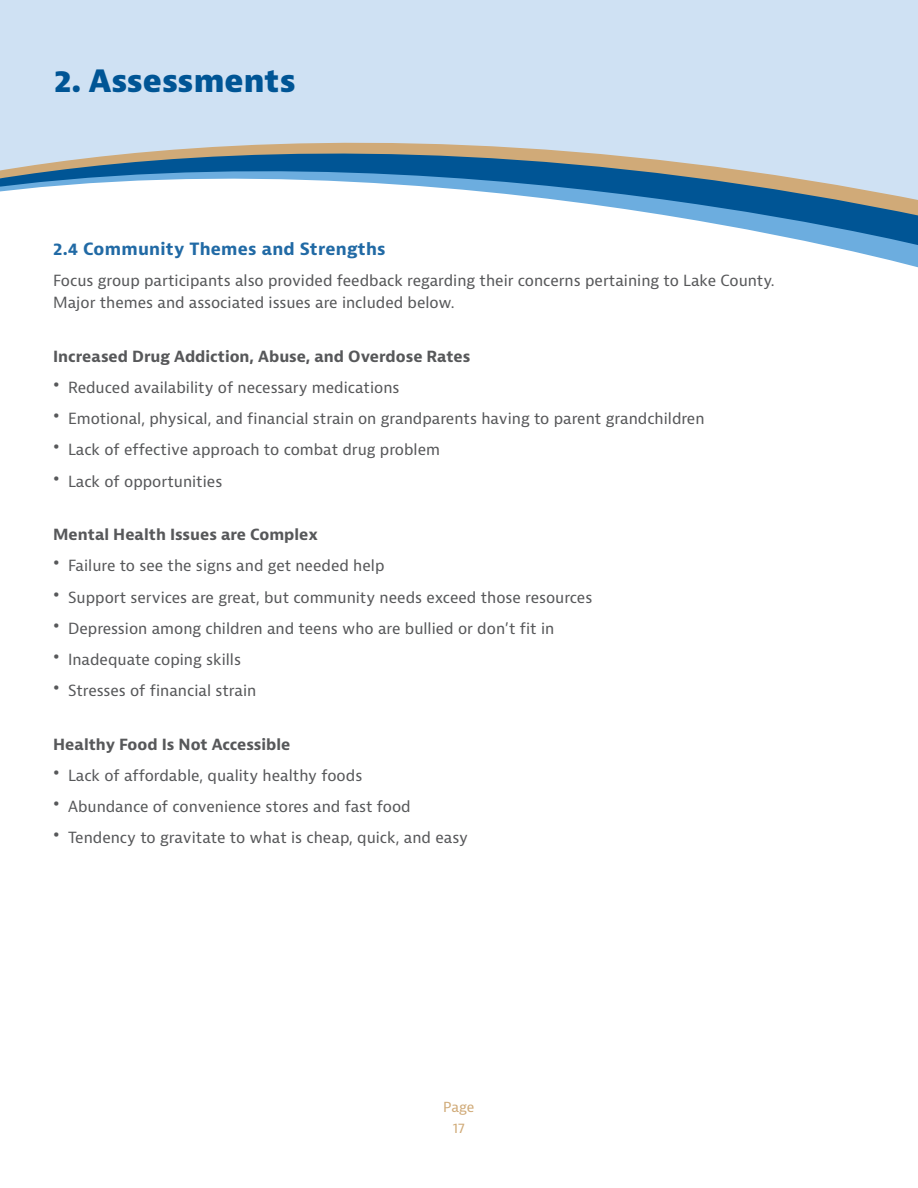
<style>
.page{position:relative;width:918px;height:1188px;background:#fff}
.page>*{position:absolute;margin:0;border:0;box-sizing:border-box;transform-origin:0 0}
.t1{font:800 30px "Bernina Sans";color:#005595}
.Body_Copy{font:700 16.5px "Bernina Sans";letter-spacing:.015em;color:#216aa5}
.Body_Copy-2{font:15px/22.5px "Bernina Sans";color:#57585a}
.Body_Copy-3{font:700 15px "Bernina Sans";color:#57585a}
.t2{font:13.5px/20.7px "Bernina Sans";letter-spacing:-.005em;color:#d0aa78;text-align:center}
.s1{font-size:27px}
</style>
<div class="page">
<div style="left:0;top:0;width:918px;height:63px;background:#cfe1f3"></div>
<svg style="left:838px;top:248px;width:80px;height:20px"></svg>
<div style="left:0;top:63px;width:918px;height:10px;background:#cfe1f3"></div>
<svg style="left:0;top:73px;width:918px;height:175px;fill:#cfe1f3"></svg>
<p class="t1" style="left:54px;top:61px;width:243px">2. Assessments</p>
<p class="Body_Copy" style="left:53px;top:238px;width:334px">2.4 Community Themes and Strengths</p>
<p class="Body_Copy-2" style="left:53px;top:270px;width:723px">Focus group participants also provided feedback regarding their concerns pertaining to Lake County.<br>Major themes and associated issues are included below.</p>
<p class="Body_Copy-3" style="left:53px;top:347px;width:419px">Increased Drug Addiction, Abuse, and Overdose Rates</p>
<p class="Body_Copy-2" style="left:53px;top:377px;width:348px"><span class="s1">•</span> Reduced availability of necessary medications</p>
<p class="Body_Copy-2" style="left:53px;top:408px;width:653px"><span class="s1">•</span> Emotional, physical, and financial strain on grandparents having to parent grandchildren</p>
<p class="Body_Copy-2" style="left:53px;top:439px;width:388px"><span class="s1">•</span> Lack of effective approach to combat drug problem</p>
<p class="Body_Copy-2" style="left:53px;top:470px;width:171px"><span class="s1">•</span> Lack of opportunities</p>
<p class="Body_Copy-3" style="left:53px;top:525px;width:266px">Mental Health Issues are Complex</p>
<p class="Body_Copy-2" style="left:53px;top:555px;width:333px"><span class="s1">•</span> Failure to see the signs and get needed help</p>
<p class="Body_Copy-2" style="left:53px;top:586px;width:541px"><span class="s1">•</span> Support services are great, but community needs exceed those resources</p>
<p class="Body_Copy-2" style="left:53px;top:617px;width:503px"><span class="s1">•</span> Depression among children and teens who are bullied or don’t fit in</p>
<p class="Body_Copy-2" style="left:53px;top:648px;width:189px"><span class="s1">•</span> Inadequate coping skills</p>
<p class="Body_Copy-2" style="left:53px;top:680px;width:205px"><span class="s1">•</span> Stresses of financial strain</p>
<p class="Body_Copy-3" style="left:53px;top:734px;width:239px">Healthy Food Is Not Accessible</p>
<p class="Body_Copy-2" style="left:53px;top:764px;width:311px"><span class="s1">•</span> Lack of affordable, quality healthy foods</p>
<p class="Body_Copy-2" style="left:53px;top:795px;width:359px"><span class="s1">•</span> Abundance of convenience stores and fast food</p>
<p class="Body_Copy-2" style="left:53px;top:827px;width:416px"><span class="s1">•</span> Tendency to gravitate to what is cheap, quick, and easy</p>
<p class="t2" style="left:443px;top:1097px;width:33px">Page<br>17</p>
</div>
